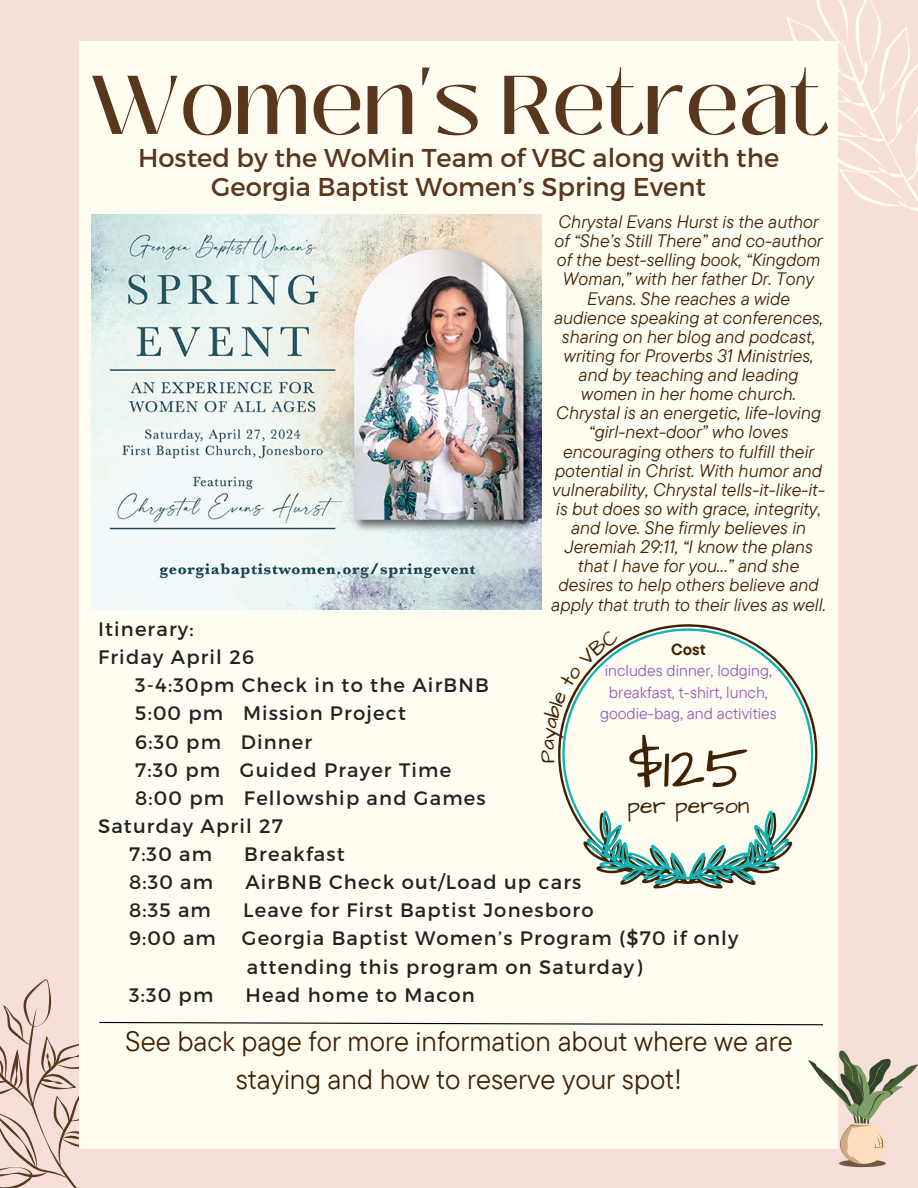
<style>
.page{position:relative;width:918px;height:1188px;background:#f6ded9}
.page>*{position:absolute;margin:0;border:0;box-sizing:border-box;transform-origin:0 0}
.t1{font:500 82.95px "Black Mango";color:#59371c}
.t2{font:60.75px "Architects Daughter";color:#402104}
.t3{font:27.9px/38.2px "TT Commons Pro";color:#402104;text-align:center}
.t4{font:25.8px/28.2px "Montserrat";color:#59371c;text-align:center}
.t5{font:23.25px "Architects Daughter";color:#402104}
.t6{font:19.5px/28.2px "Montserrat";letter-spacing:.06em;color:#222}
.t7{font:italic 18px/19.2px "TT Commons Pro";color:#402104;text-align:center}
.t8{font:16.05px/21.3px "TT Commons Pro";color:#975ab6;text-align:center}
.t9{font:700 16.05px "TT Commons Pro";color:#402104}
</style>
<div class="page">
<div style="left:80px;top:41px;width:758px;height:1107px;background:#fffcf2"></div>
<svg style="left:786px;top:0;width:132px;height:211px"></svg>
<img style="left:92px;top:214px;width:450px;height:396px">
<svg style="left:620px;top:624px;width:136px;height:265px"></svg>
<svg style="left:558px;top:628px;width:260px;height:256px"></svg>
<svg style="left:0;top:974px;width:918px;height:214px"></svg>
<svg style="left:558px;top:629px;width:62px;height:134px"></svg>
<h4 class="t1" style="left:89px;top:43px;width:741px">Women's Retreat</h4>
<p class="t4" style="left:138px;top:143px;width:643px">Hosted by the WoMin Team of VBC along with the<br>Georgia Baptist Women’s Spring Event</p>
<p class="t7" style="left:551px;top:212px;width:276px">Chrystal Evans Hurst is the author of “She’s Still There” and co-author of the best-selling book, “Kingdom Woman,” with her father Dr. Tony Evans. She reaches a wide audience speaking at conferences, sharing on her blog and podcast, writing for Proverbs 31 Ministries, and by teaching and leading women in her home church.<br>Chrystal is an energetic, life-loving “girl-next-door” who loves encouraging others to fulfill their potential in Christ. With humor and vulnerability, Chrystal tells-it-like-it&shy;is but does so with grace, integrity, and love. She firmly believes in Jeremiah 29:11, “I know the plans that I have for you…” and she desires to help others believe and apply that truth to their lives as well.</p>
<h1 class="t6" style="left:98px;top:614px;width:97px">Itinerary:</h1>
<h1 class="t6" style="left:98px;top:642px;width:157px">Friday April 26</h1>
<h1 class="t6" style="left:135px;top:670px;width:355px">3-4:30pm Check in to the AirBNB</h1>
<h1 class="t6" style="left:135px;top:698px;width:272px">5:00 pm Mission Project</h1>
<h1 class="t6" style="left:135px;top:727px;width:179px">6:30 pm Dinner</h1>
<h1 class="t6" style="left:135px;top:755px;width:317px">7:30 pm Guided Prayer Time</h1>
<h1 class="t6" style="left:135px;top:783px;width:352px">8:00 pm Fellowship and Games</h1>
<h1 class="t6" style="left:98px;top:811px;width:186px">Saturday April 27</h1>
<h1 class="t6" style="left:129px;top:839px;width:85px">7:30 am</h1>
<h1 class="t6" style="left:244px;top:839px;width:102px">Breakfast</h1>
<h1 class="t6" style="left:129px;top:867px;width:86px">8:30 am</h1>
<h1 class="t6" style="left:245px;top:867px;width:337px">AirBNB Check out/Load up cars</h1>
<h1 class="t6" style="left:129px;top:895px;width:83px">8:35 am</h1>
<h1 class="t6" style="left:243px;top:895px;width:352px">Leave for First Baptist Jonesboro</h1>
<h1 class="t6" style="left:129px;top:923px;width:88px">9:00 am</h1>
<h1 class="t6" style="left:242px;top:923px;width:498px">Georgia Baptist Women’s Program ($70 if only attending this program on Saturday)</h1>
<h1 class="t6" style="left:129px;top:980px;width:86px">3:30 pm</h1>
<h1 class="t6" style="left:246px;top:980px;width:231px">Head home to Macon</h1>
<p class="t9" style="left:671px;top:639px;width:36px">Cost</p>
<h4 class="t8" style="left:600px;top:660px;width:178px">includes dinner, lodging, breakfast, t-shirt, lunch, goodie-bag, and activities</h4>
<h3 class="t2" style="left:629px;top:727px;width:121px">$125</h3>
<h3 class="t5" style="left:627px;top:790px;width:124px">per person</h3>
<p class="t3" style="left:125px;top:1021px;width:669px">See back page for more information about where we are staying and how to reserve your spot!</p>
</div>
